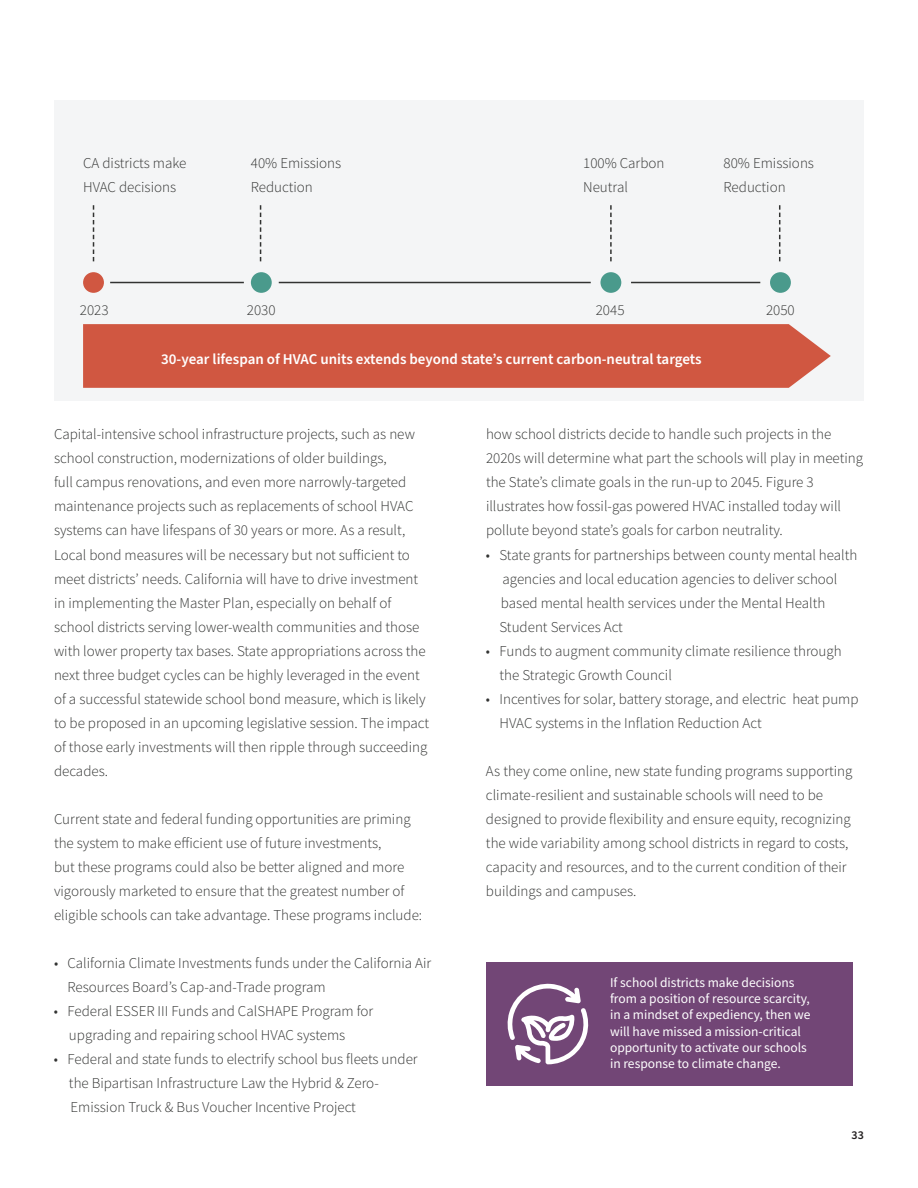
<style>
.page{position:relative;width:918px;height:1188px;background:#fff}
.page>*{position:absolute;margin:0;border:0;box-sizing:border-box;transform-origin:0 0}
.t1{font:300 15px/24px "Source Sans Pro";color:#323332}
.t2{font:600 15px "Source Sans Pro";color:#fff}
.t3{font:13.5px/16.2px "Source Sans Pro";color:#fff}
.t4{font:600 12px "Source Sans Pro";color:#231f20}
</style>
<div class="page">
<div style="left:486px;top:962px;width:367px;height:124px;background:#724676"></div>
<svg style="left:507px;top:983px;width:82px;height:81px"></svg>
<div style="left:54px;top:101px;width:810px;height:300px;background:#f4f5f6"></div>
<div style="left:83px;top:272px;width:21px;height:21px;background:#d05741;border-radius:50%"></div>
<div style="left:251px;top:272px;width:21px;height:21px;background:#4a9a8c;border-radius:50%"></div>
<div style="left:600px;top:272px;width:21px;height:21px;background:#4a9a8c;border-radius:50%"></div>
<div style="left:770px;top:272px;width:21px;height:21px;background:#4a9a8c;border-radius:50%"></div>
<div style="left:83px;top:324px;width:748px;height:64px;background:#d05741"></div>
<hr style="left:110px;top:282px;width:134px;height:1px;background:#323332">
<hr style="left:279px;top:282px;width:312px;height:1px;background:#323332">
<hr style="left:631px;top:282px;width:129px;height:1px;background:#323332">
<svg style="left:93px;top:205px;width:1px;height:56px"></svg>
<svg style="left:260px;top:205px;width:1px;height:56px"></svg>
<svg style="left:610px;top:205px;width:2px;height:56px"></svg>
<svg style="left:779px;top:205px;width:1px;height:56px"></svg>
<p class="t1" style="left:83px;top:151px;width:105px">CA districts make<br>HVAC decisions</p>
<p class="t1" style="left:251px;top:151px;width:92px">40% Emissions<br>Reduction</p>
<p class="t1" style="left:724px;top:151px;width:92px">80% Emissions<br>Reduction</p>
<p class="t1" style="left:583px;top:151px;width:83px">100% Carbon<br>Neutral</p>
<p class="t1" style="left:80px;top:298px;width:30px">2023</p>
<p class="t1" style="left:247px;top:298px;width:30px">2030</p>
<p class="t1" style="left:596px;top:298px;width:30px">2045</p>
<p class="t1" style="left:766px;top:298px;width:30px">2050</p>
<p class="t2" style="left:161px;top:349px;width:542px">30-year lifespan of HVAC units extends beyond state’s current carbon-neutral targets</p>
<p class="t1" style="left:54px;top:422px;width:363px">Capital-intensive school infrastructure projects, such as new school construction, modernizations of older buildings,<br>full campus renovations, and even more narrowly-targeted maintenance projects such as replacements of school HVAC systems can have lifespans of 30 years or more. As a result,</p>
<p class="t1" style="left:486px;top:422px;width:379px">how school districts decide to handle such projects in the 2020s will determine what part the schools will play in meeting the State’s climate goals in the run-up to 2045. Figure 3 illustrates how fossil-gas powered HVAC installed today will pollute beyond state’s goals for carbon neutrality.</p>
<p class="t1" style="left:54px;top:543px;width:377px">Local bond measures will be necessary but not sufficient to meet districts’ needs. California will have to drive investment in implementing the Master Plan, especially on behalf of school districts serving lower-wealth communities and those with lower property tax bases. State appropriations across the next three budget cycles can be highly leveraged in the event of a successful statewide school bond measure, which is likely to be proposed in an upcoming legislative session. The impact of those early investments will then ripple through succeeding decades.</p>
<p class="t1" style="left:54px;top:807px;width:370px">Current state and federal funding opportunities are priming the system to make efficient use of future investments,<br>but these programs could also be better aligned and more vigorously marketed to ensure that the greatest number of eligible schools can take advantage. These programs include:</p>
<p class="t1" style="left:67px;top:951px;width:365px;text-indent:-13px">• California Climate Investments funds under the California Air<br>Resources Board’s Cap-and-Trade program</p>
<p class="t1" style="left:69px;top:999px;width:306px;text-indent:-15px">• Federal ESSER III Funds and CalSHAPE Program for upgrading and repairing school HVAC systems</p>
<p class="t1" style="left:69px;top:1047px;width:350px;text-indent:-15px">• Federal and state funds to electrify school bus fleets under the Bipartisan Infrastructure Law the Hybrid &amp; Zero-<br>Emission Truck &amp; Bus Voucher Incentive Project</p>
<p class="t1" style="left:499px;top:543px;width:359px;text-indent:-14px">• State grants for partnerships between county mental health agencies and local education agencies to deliver school based mental health services under the Mental Health Student Services Act</p>
<p class="t1" style="left:499px;top:639px;width:344px;text-indent:-14px">• Funds to augment community climate resilience through the Strategic Growth Council</p>
<p class="t1" style="left:499px;top:687px;width:361px;text-indent:-14px">• Incentives for solar, battery storage, and electric heat pump<br>HVAC systems in the Inflation Reduction Act</p>
<p class="t1" style="left:486px;top:759px;width:368px">As they come online, new state funding programs supporting climate-resilient and sustainable schools will need to be designed to provide flexibility and ensure equity, recognizing the wide variability among school districts in regard to costs, capacity and resources, and to the current condition of their buildings and campuses.</p>
<p class="t3" style="left:610px;top:974px;width:202px">If school districts make decisions from a position of resource scarcity, in a mindset of expediency, then we will have missed a mission-critical opportunity to activate our schools in response to climate change.</p>
<p class="t4" style="left:852px;top:1127px;width:14px">33</p>
</div>
